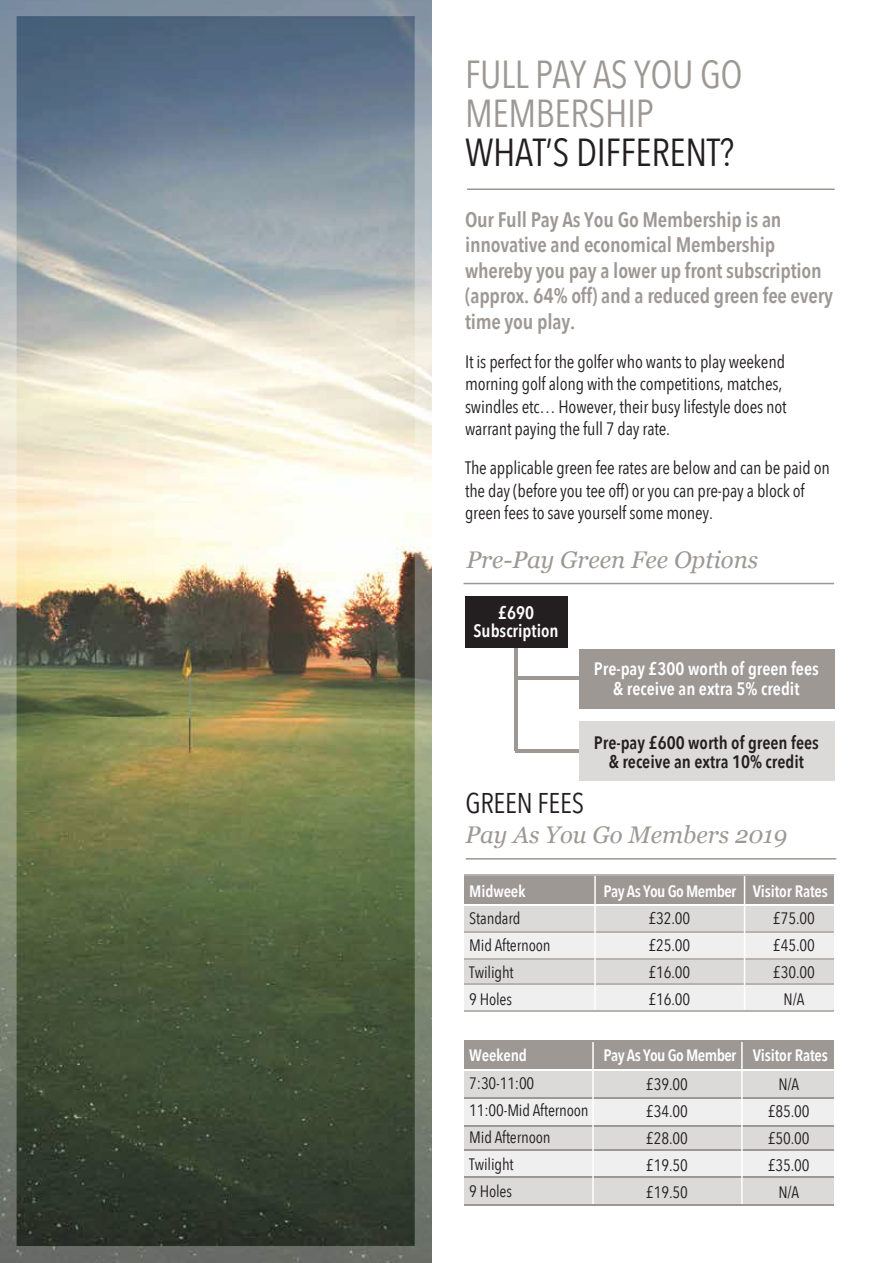
<style>
.page{position:relative;width:893px;height:1263px;background:#fff}
.page>*{position:absolute;margin:0;border:0;box-sizing:border-box;transform-origin:0 0}
.t1{font:39px/39px "Avenir Next Condensed";letter-spacing:-.01em;color:#9d9894}
.t2{font:39px "Avenir Next Condensed";letter-spacing:-.01em;color:#231f20}
.t3{font:28.5px "Avenir Next Condensed";letter-spacing:-.01em;color:#231f20}
.t4{font:italic 24px "Georgia";color:#9d9894}
.t5{font:600 21px/25.5px "Avenir Next Condensed";letter-spacing:-.01em;color:#9d9894}
.t6{font:18px/22.5px "Avenir Next Condensed";letter-spacing:-.01em;color:#231f20}
.t7{font:600 18px/18px "Avenir Next Condensed";color:#fff;text-align:center}
.t8{font:600 18px/19.5px "Avenir Next Condensed";color:#231f20;text-align:center}
.t9{font:16.5px/27px "Avenir Next Condensed";letter-spacing:-.01em;color:#231f20;text-align:center}
.t10{font:600 16.5px "Avenir Next Condensed";letter-spacing:-.01em;color:#fff}
.t11{font:600 16.5px "Avenir Next Condensed";letter-spacing:-.035em;color:#fff}
</style>
<div class="page">
<hr style="left:516px;top:677px;width:76px;height:3px;background:#9d9894">
<hr style="left:515px;top:749px;width:75px;height:3px;background:#9d9894">
<hr style="left:515px;top:640px;width:3px;height:111px;background:#9d9894">
<div style="left:464px;top:875px;width:370px;height:31px;background:#9d9894"></div>
<div style="left:464px;top:1040px;width:370px;height:31px;background:#9d9894"></div>
<div style="left:464px;top:1176px;width:370px;height:29px;background:#dcdad9"></div>
<div style="left:464px;top:1070px;width:370px;height:28px;background:#dcdad9"></div>
<div style="left:464px;top:1122px;width:370px;height:27px;background:#dcdad9"></div>
<div style="left:464px;top:1098px;width:370px;height:28px;background:#efefef"></div>
<div style="left:464px;top:1150px;width:370px;height:27px;background:#efefef"></div>
<div style="left:464px;top:904px;width:370px;height:28px;background:#dcdad9"></div>
<div style="left:464px;top:956px;width:370px;height:27px;background:#dcdad9"></div>
<div style="left:464px;top:931px;width:370px;height:29px;background:#efefef"></div>
<div style="left:464px;top:984px;width:370px;height:27px;background:#efefef"></div>
<hr style="left:467px;top:188px;width:368px;height:2px;background:#9d9894">
<div style="left:465px;top:597px;width:102px;height:51px;background:#231f20"></div>
<div style="left:579px;top:649px;width:255px;height:60px;background:#9d9894"></div>
<div style="left:579px;top:721px;width:255px;height:60px;background:#dcdad9"></div>
<hr style="left:465px;top:1176px;width:369px;height:1px;background:#9d9894">
<hr style="left:465px;top:1097px;width:369px;height:1px;background:#9d9894">
<hr style="left:465px;top:1125px;width:369px;height:1px;background:#9d9894">
<hr style="left:464px;top:1149px;width:370px;height:1px;background:#9d9894">
<hr style="left:464px;top:931px;width:370px;height:2px;background:#b5b2b0">
<hr style="left:464px;top:958px;width:370px;height:2px;background:#b5b2b0">
<hr style="left:464px;top:983px;width:370px;height:2px;background:#b5b2b0">
<hr style="left:594px;top:875px;width:2px;height:135px;background:#fff">
<hr style="left:744px;top:874px;width:1px;height:137px;background:#fff">
<hr style="left:466px;top:858px;width:370px;height:1px;background:#9d9894">
<img style="left:0;top:0;width:432px;height:1263px">
<hr style="left:463px;top:1069px;width:374px;height:2px;background:#fff">
<hr style="left:464px;top:904px;width:370px;height:2px;background:#fff">
<hr style="left:592px;top:1040px;width:2px;height:167px;background:#fff">
<hr style="left:741px;top:1038px;width:2px;height:168px;background:#fff">
<hr style="left:464px;top:1040px;width:370px;height:1px;background:#9d9894">
<hr style="left:464px;top:1204px;width:370px;height:2px;background:#9d9894">
<hr style="left:464px;top:1010px;width:370px;height:2px;background:#b5b2b0">
<hr style="left:464px;top:874px;width:370px;height:2px;background:#b5b2b0">
<hr style="left:464px;top:583px;width:370px;height:1px;background:#9d9894">
<h1 class="t1" style="left:465px;top:55px;width:279px">FULL PAY AS YOU GO<br>MEMBERSHIP</h1>
<h1 class="t2" style="left:465px;top:129px;width:271px">WHAT’S DIFFERENT?</h1>
<p class="t5" style="left:465px;top:207px;width:369px">Our Full Pay As You Go Membership is an innovative and economical Membership whereby you pay a lower up front subscription (approx. 64% off) and a reduced green fee every time you play.</p>
<p class="t6" style="left:465px;top:350px;width:323px">It is perfect for the golfer who wants to play weekend morning golf along with the competitions, matches, swindles etc… However, their busy lifestyle does not warrant paying the full 7 day rate.</p>
<p class="t6" style="left:465px;top:457px;width:366px">The applicable green fee rates are below and can be paid on the day (before you tee off) or you can pre-pay a block of green fees to save yourself some money.</p>
<h3 class="t4" style="left:466px;top:545px;width:293px">Pre-Pay Green Fee Options</h3>
<p class="t7" style="left:473px;top:603px;width:87px">£690<br>Subscription</p>
<p class="t7" style="left:594px;top:659px;width:226px;line-height:19.5px">Pre-pay £300 worth of green fees &amp; receive an extra 5% credit</p>
<p class="t8" style="left:594px;top:732px;width:226px">Pre-pay £600 worth of green fees &amp; receive an extra 10% credit</p>
<h2 class="t3" style="left:465px;top:786px;width:120px">GREEN FEES</h2>
<h3 class="t4" style="left:465px;top:820px;width:323px">Pay As You Go Members 2019</h3>
<p class="t10" style="left:469px;top:881px;width:58px">Midweek</p>
<p class="t9" style="left:469px;top:905px;width:83px;text-align:left">Standard<br>Mid Afternoon<br>Twilight<br>9 Holes</p>
<p class="t10" style="left:469px;top:1045px;width:59px">Weekend</p>
<p class="t9" style="left:469px;top:1070px;width:121px;text-align:left">7:30-11:00<br>11:00-Mid Afternoon<br>Mid Afternoon<br>Twilight<br>9 Holes</p>
<p class="t11" style="left:604px;top:881px;width:134px">Pay As You Go Member</p>
<p class="t9" style="left:649px;top:905px;width:43px;text-align:justify">£32.00 £25.00 £16.00 £16.00</p>
<p class="t10" style="left:753px;top:881px;width:77px">Visitor Rates</p>
<p class="t9" style="left:773px;top:905px;width:43px">£75.00 £45.00 £30.00<br>N/A</p>
<p class="t11" style="left:604px;top:1045px;width:134px">Pay As You Go Member</p>
<p class="t10" style="left:753px;top:1045px;width:77px">Visitor Rates</p>
<p class="t9" style="left:646px;top:1070px;width:43px;text-align:justify">£39.00 £34.00 £28.00 £19.50 £19.50</p>
<p class="t9" style="left:768px;top:1071px;width:43px">N/A £85.00 £50.00 £35.00<br>N/A</p>
</div>
